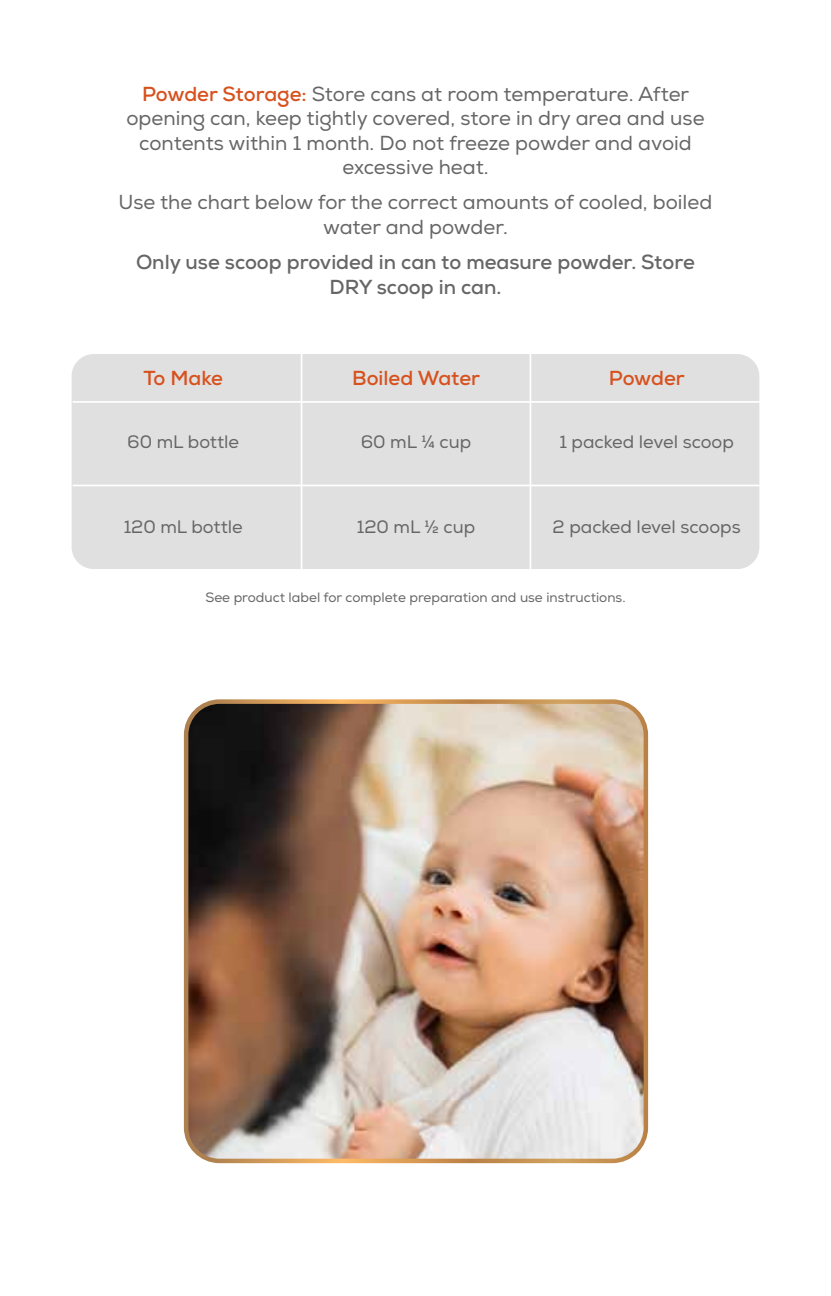
<style>
.page{position:relative;width:831px;height:1296px;background:#fff}
.page>*{position:absolute;margin:0;border:0;box-sizing:border-box;transform-origin:0 0}
.t1{font:20.25px/24.3px "Nexa";color:#666;text-align:center}
.t2{font:700 20.25px/24.3px "Nexa";color:#666;text-align:center}
.t3{font:700 20.25px "Nexa";color:#d7511e}
.t4{font:18px "Nexa";color:#666}
.t5{font:13.5px "Nexa";color:#666}
.s1{font-weight:700;color:#d7511e}
</style>
<div class="page">
<div style="left:72px;top:354px;width:687px;height:215px;background:#e0e0e0;border-radius:22px"></div>
<hr style="left:73px;top:401px;width:687px;height:2px;background:#fff">
<hr style="left:300px;top:354px;width:2px;height:215px;background:#fff">
<hr style="left:529px;top:354px;width:2px;height:215px;background:#fff">
<hr style="left:73px;top:485px;width:687px;height:1px;background:#fff">
<img style="left:189px;top:704px;width:454px;height:454px">
<div style="left:184px;top:699px;width:464px;height:464px;border:4px solid #fff;border-radius:33px"></div>
<p class="t1" style="left:126px;top:82px;width:579px"><span class="s1">Powder Storage:</span> Store cans at room temperature. After opening can, keep tightly covered, store in dry area and use contents within 1 month. Do not freeze powder and avoid excessive heat.</p>
<p class="t1" style="left:118px;top:191px;width:595px">Use the chart below for the correct amounts of cooled, boiled water and powder.</p>
<p class="t2" style="left:136px;top:250px;width:560px">Only use scoop provided in can to measure powder. Store<br>DRY scoop in can.</p>
<p class="t3" style="left:143px;top:365px;width:81px">To Make</p>
<p class="t3" style="left:352px;top:365px;width:129px">Boiled Water</p>
<p class="t3" style="left:608px;top:365px;width:77px">Powder</p>
<p class="t4" style="left:127px;top:431px;width:113px">60 mL bottle</p>
<p class="t4" style="left:360px;top:431px;width:112px">60 mL ¼ cup</p>
<p class="t4" style="left:559px;top:431px;width:176px">1 packed level scoop</p>
<p class="t4" style="left:124px;top:516px;width:121px">120 mL bottle</p>
<p class="t4" style="left:356px;top:516px;width:120px">120 mL ½ cup</p>
<p class="t4" style="left:552px;top:516px;width:189px">2 packed level scoops</p>
<p class="t5" style="left:205px;top:589px;width:421px">See product label for complete preparation and use instructions.</p>
</div>
